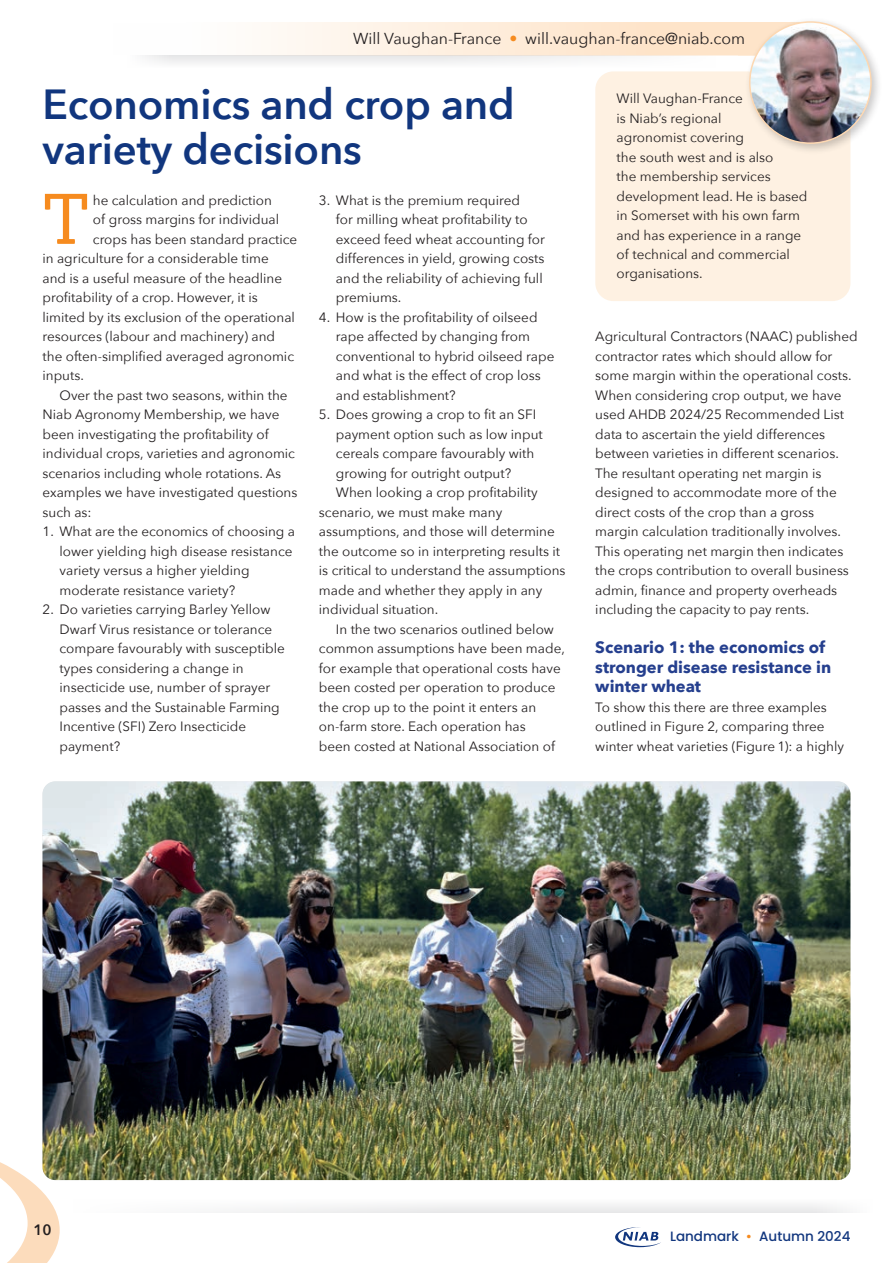
<style>
.page{position:relative;width:893px;height:1263px;background:#fff}
.page>*{position:absolute;margin:0;border:0;box-sizing:border-box;transform-origin:0 0}
.t1{font:68.55px "Lexia";color:#f68b1f}
.t2{font:600 42px/45px "Avenir Next";letter-spacing:-.005em;color:#11367e}
.t3{font:700 16.5px/19.5px "Avenir Next";color:#253f8e}
.t4{font:15.9px "Avenir Next";color:#231f20}
.t5{font:600 15px "Avenir Next";color:#231f20}
.t6{font:13.5px/19.5px "Avenir Next";color:#231f20}
.t7{font:500 13.5px "Poppins";color:#11367e}
.s1{color:#f68b1f}
</style>
<div class="page">
<svg style="left:586px;top:842px;width:265px;height:406px"></svg>
<img style="left:43px;top:781px;width:807px;height:399px">
<div style="left:43px;top:1196px;width:850px;height:16px;background:linear-gradient(to right,#fbfbfb,#f4f4f5)"></div>
<svg style="left:615px;top:1227px;width:46px;height:20px"></svg>
<svg style="left:892px;top:1196px;width:1px;height:16px"></svg>
<svg style="left:0;top:1122px;width:60px;height:141px"></svg>
<div style="left:595px;top:71px;width:255px;height:230px;background:#fef1e2;border-radius:18px"></div>
<svg style="left:145px;top:22px;width:599px;height:34px"></svg>
<div style="left:145px;top:56px;width:463px;height:7px;background:#efeff0"></div>
<div style="left:744px;top:16px;width:139px;height:139px;background:#231f20;opacity:.25"></div>
<img style="left:750px;top:22px;width:121px;height:121px;border-radius:61px">
<div style="left:749px;top:21px;width:123px;height:123px;border:2px solid #fdd8b2;border-radius:50%"></div>
<p class="t4" style="left:353px;top:25px;width:393px">Will Vaughan-France <span class="s1">•</span> will.vaughan-france@niab.com</p>
<h2 class="t2" style="left:43px;top:80px;width:474px">Economics and crop and variety decisions</h2>
<h1 class="t1" style="left:43px;top:176px;width:48px">T</h1>
<p class="t6" style="left:93px;top:190px;width:180px">he calculation and prediction</p>
<p class="t6" style="left:93px;top:209px;width:188px">of gross margins for individual</p>
<p class="t6" style="left:93px;top:229px;width:206px">crops has been standard practice</p>
<p class="t6" style="left:43px;top:248px;width:228px">in agriculture for a considerable time</p>
<p class="t6" style="left:43px;top:268px;width:241px">and is a useful measure of the headline</p>
<p class="t6" style="left:43px;top:287px;width:217px">profitability of a crop. However, it is</p>
<p class="t6" style="left:43px;top:307px;width:254px">limited by its exclusion of the operational</p>
<p class="t6" style="left:43px;top:326px;width:234px">resources (labour and machinery) and</p>
<p class="t6" style="left:43px;top:346px;width:253px">the often-simplified averaged agronomic</p>
<p class="t6" style="left:43px;top:365px;width:43px">inputs.</p>
<p class="t6" style="left:60px;top:385px;width:230px">Over the past two seasons, within the</p>
<p class="t6" style="left:43px;top:404px;width:238px">Niab Agronomy Membership, we have</p>
<p class="t6" style="left:43px;top:424px;width:228px">been investigating the profitability of</p>
<p class="t6" style="left:43px;top:443px;width:254px">individual crops, varieties and agronomic</p>
<p class="t6" style="left:43px;top:463px;width:240px">scenarios including whole rotations. As</p>
<p class="t6" style="left:43px;top:482px;width:256px">examples we have investigated questions</p>
<p class="t6" style="left:43px;top:502px;width:51px">such as:</p>
<p class="t6" style="left:60px;top:521px;width:237px;text-indent:-17px">1. What are the economics of choosing a lower yielding high disease resistance variety versus a higher yielding moderate resistance variety?</p>
<p class="t6" style="left:60px;top:599px;width:227px;text-indent:-17px">2. Do varieties carrying Barley Yellow<br>Dwarf Virus resistance or tolerance compare favourably with susceptible types considering a change in insecticide use, number of sprayer passes and the Sustainable Farming<br>Incentive (SFI) Zero Insecticide payment?</p>
<p class="t6" style="left:336px;top:190px;width:211px;text-indent:-17px">3. What is the premium required<br>for milling wheat profitability to exceed feed wheat accounting for differences in yield, growing costs and the reliability of achieving full premiums.</p>
<p class="t6" style="left:336px;top:307px;width:220px;text-indent:-17px">4. How is the profitability of oilseed rape affected by changing from conventional to hybrid oilseed rape and what is the effect of crop loss and establishment?</p>
<p class="t6" style="left:319px;top:404px;width:219px">5. Does growing a crop to fit an SFI</p>
<p class="t6" style="left:336px;top:424px;width:208px">payment option such as low input</p>
<p class="t6" style="left:336px;top:443px;width:200px">cereals compare favourably with</p>
<p class="t6" style="left:336px;top:463px;width:177px">growing for outright output?</p>
<p class="t6" style="left:336px;top:482px;width:203px">When looking a crop profitability</p>
<p class="t6" style="left:319px;top:502px;width:185px">scenario, we must make many</p>
<p class="t6" style="left:319px;top:521px;width:237px">assumptions, and those will determine</p>
<p class="t6" style="left:319px;top:541px;width:243px">the outcome so in interpreting results it</p>
<p class="t6" style="left:319px;top:560px;width:248px">is critical to understand the assumptions</p>
<p class="t6" style="left:319px;top:580px;width:225px">made and whether they apply in any</p>
<p class="t6" style="left:319px;top:599px;width:121px">individual situation.</p>
<p class="t6" style="left:336px;top:619px;width:220px">In the two scenarios outlined below</p>
<p class="t6" style="left:319px;top:638px;width:247px">common assumptions have been made,</p>
<p class="t6" style="left:319px;top:658px;width:243px">for example that operational costs have</p>
<p class="t6" style="left:319px;top:677px;width:238px">been costed per operation to produce</p>
<p class="t6" style="left:319px;top:696px;width:219px">the crop up to the point it enters an</p>
<p class="t6" style="left:319px;top:716px;width:208px">on-farm store. Each operation has</p>
<p class="t6" style="left:319px;top:735px;width:238px">been costed at National Association of</p>
<p class="t6" style="left:617px;top:88px;width:192px">Will Vaughan-France<br>is Niab’s regional<br>agronomist covering<br>the south west and is also<br>the membership services development lead. He is based in Somerset with his own farm and has experience in a range of technical and commercial organisations.</p>
<p class="t6" style="left:595px;top:326px;width:264px">Agricultural Contractors (NAAC) published contractor rates which should allow for some margin within the operational costs.<br>When considering crop output, we have used AHDB 2024/25 Recommended List data to ascertain the yield differences between varieties in different scenarios.<br>The resultant operating net margin is designed to accommodate more of the direct costs of the crop than a gross margin calculation traditionally involves.<br>This operating net margin then indicates the crops contribution to overall business admin, finance and property overheads including the capacity to pay rents.</p>
<p class="t3" style="left:595px;top:638px;width:237px">Scenario 1: the economics of stronger disease resistance in winter wheat</p>
<p class="t6" style="left:595px;top:697px;width:250px">To show this there are three examples outlined in Figure 2, comparing three winter wheat varieties (Figure 1): a highly</p>
<p class="t5" style="left:33px;top:1217px;width:20px">10</p>
<p class="t7" style="left:670px;top:1228px;width:182px">Landmark <span class="s1">•</span> Autumn 2024</p>
</div>
